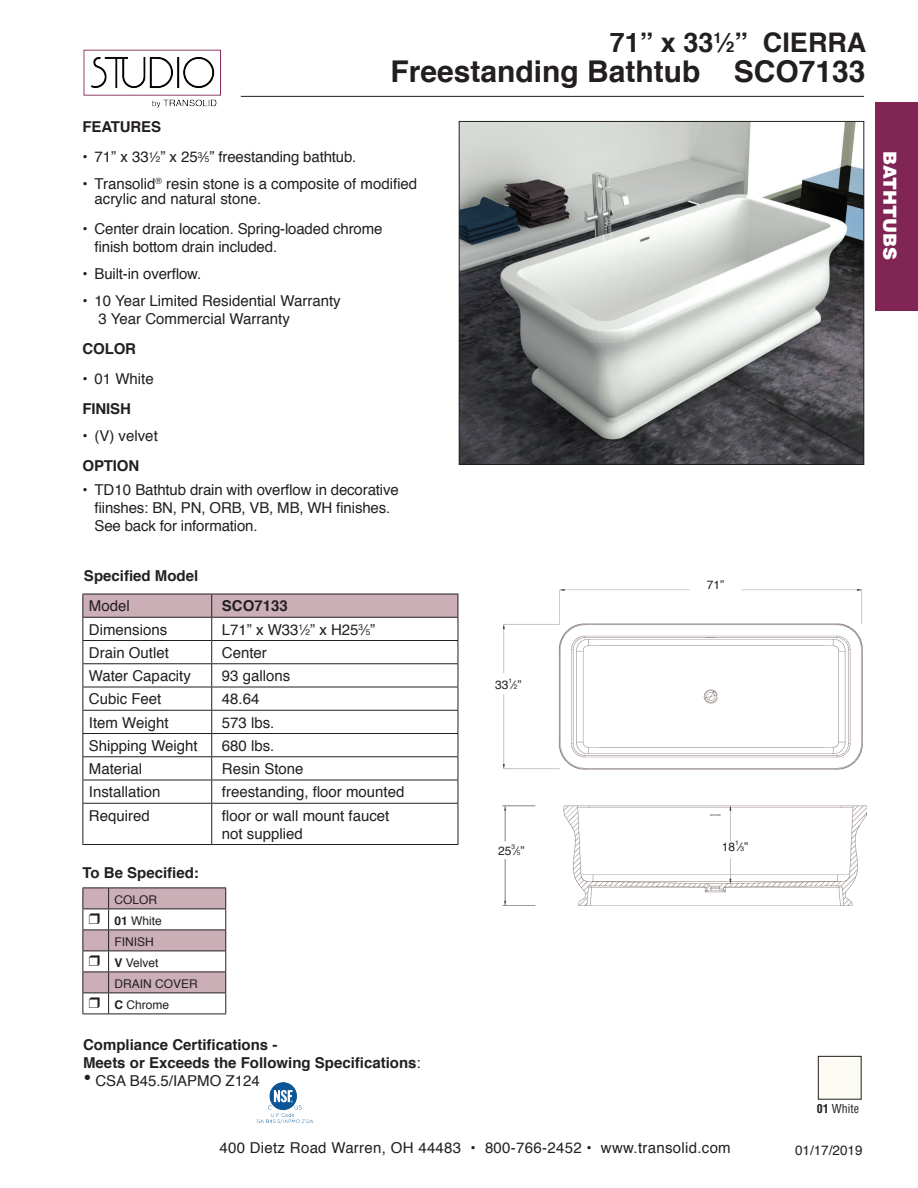
<style>
.page{position:relative;width:918px;height:1188px;background:#fff}
.page>*{position:absolute;margin:0;border:0;box-sizing:border-box;transform-origin:0 0}
.t1{font:700 30px "Helvetica";color:#231f20}
.t2{font:700 27px "Helvetica";color:#231f20}
.t3{font:900 18px "Helvetica";color:#fff}
.t4{font:15px/18px "Helvetica";color:#231f20}
.t5{font:700 15px/18px "Helvetica";color:#231f20}
.t6{font:15px "Helvetica";letter-spacing:.02em;color:#231f20}
.t7{font:13.5px "Helvetica";color:#231f20}
.t8{font:12px/21px "Helvetica";color:#231f20}
.t9{font:condensed 12px "Helvetica";color:#231f20}
.t10{font:6.6px "Helvetica";color:#231f20}
.s1{font-size:14.85px}
.s2{font-size:8.25px}
.s3{font-weight:700}
.s4{font-weight:400}
.s5{font-size:24px}
.s6{font-size:6.6px}
</style>
<div class="page">
<hr style="left:241px;top:96px;width:623px;height:1px;background:#231f20">
<div style="left:875px;top:102px;width:43px;height:208px;background:#812654"></div>
<img style="left:83px;top:49px;width:138px;height:59px">
<hr style="left:82px;top:803px;width:130px;height:1px;background:#231f20">
<hr style="left:82px;top:804px;width:1px;height:40px;background:#231f20">
<hr style="left:82px;top:844px;width:130px;height:1px;background:#231f20">
<hr style="left:212px;top:803px;width:246px;height:1px;background:#231f20">
<hr style="left:211px;top:804px;width:1px;height:40px;background:#231f20">
<hr style="left:458px;top:804px;width:1px;height:40px;background:#231f20">
<hr style="left:212px;top:844px;width:246px;height:1px;background:#231f20">
<svg style="left:82px;top:594px;width:377px;height:209px"></svg>
<hr style="left:82px;top:640px;width:130px;height:1px;background:#231f20">
<hr style="left:212px;top:640px;width:246px;height:1px;background:#231f20">
<img style="left:257px;top:1082px;width:56px;height:41px">
<div style="left:818px;top:1056px;width:43px;height:43px;border:1px solid #231f20"></div>
<img style="left:461px;top:123px;width:401px;height:340px">
<div style="left:459px;top:121px;width:405px;height:344px;border:1px solid #231f20"></div>
<img style="left:502px;top:589px;width:365px;height:317px">
<div style="left:781px;top:857px;width:41px;height:11px;background:#fff"></div>
<div style="left:712px;top:842px;width:46px;height:16px;background:#fff"></div>
<div style="left:486px;top:673px;width:50px;height:15px;background:#fff"></div>
<div style="left:486px;top:680px;width:45px;height:14px;background:#fff"></div>
<div style="left:486px;top:846px;width:51px;height:13px;background:#fff"></div>
<div style="left:690px;top:580px;width:51px;height:13px;background:#fff"></div>
<svg style="left:82px;top:888px;width:144px;height:127px"></svg>
<h2 class="t2" style="left:610px;top:20px;width:258px">71” x 33<sup>1</sup>⁄<span class="s1">2</span>” CIERRA</h2>
<h1 class="t1" style="left:390px;top:47px;width:477px">Freestanding Bathtub SCO7133</h1>
<p class="t5" style="left:82px;top:118px;width:80px">FEATURES</p>
<p class="t4" style="left:82px;top:149px;width:275px">• 71” x 33<sup>1</sup>⁄<span class="s2">2</span>” x 25<sup>3</sup>⁄<span class="s2">5</span>” freestanding bathtub.</p>
<p class="t4" style="left:94px;top:177px;width:324px;line-height:15px;text-indent:-12px">• Transolid<sup>®</sup> resin stone is a composite of modified acrylic and natural stone.</p>
<p class="t4" style="left:94px;top:221px;width:289px;text-indent:-12px">• Center drain location. Spring-loaded chrome finish bottom drain included.</p>
<p class="t4" style="left:82px;top:266px;width:120px">• Built-in overflow.</p>
<p class="t4" style="left:99px;top:293px;width:244px;text-indent:-16px">• 10 Year Limited Residential Warranty<br>3 Year Commercial Warranty</p>
<p class="t5" style="left:82px;top:340px;width:55px">COLOR</p>
<p class="t4" style="left:82px;top:371px;width:73px">• 01 White</p>
<p class="t5" style="left:82px;top:400px;width:50px">FINISH</p>
<p class="t4" style="left:82px;top:428px;width:77px">• (V) velvet</p>
<p class="t5" style="left:82px;top:457px;width:58px">OPTION</p>
<p class="t4" style="left:94px;top:482px;width:306px;text-indent:-12px">• TD10 Bathtub drain with overflow in decorative fiinshes: BN, PN, ORB, VB, MB, WH finishes.<br>See back for information.</p>
<p class="t5" style="left:84px;top:567px;width:116px">Specified Model</p>
<p class="t4" style="left:89px;top:597px;width:42px">Model</p>
<p class="t5" style="left:222px;top:597px;width:67px">SCO7133</p>
<p class="t4" style="left:89px;top:621px;width:80px">Dimensions</p>
<p class="t4" style="left:222px;top:621px;width:155px">L71” x W33<sup>1</sup>⁄<span class="s2">2</span>” x H25<sup>3</sup>⁄<span class="s2">5</span>”</p>
<p class="t4" style="left:89px;top:644px;width:82px">Drain Outlet</p>
<p class="t4" style="left:222px;top:644px;width:47px">Center</p>
<p class="t4" style="left:89px;top:667px;width:103px">Water Capacity</p>
<p class="t4" style="left:222px;top:667px;width:70px">93 gallons</p>
<p class="t4" style="left:89px;top:690px;width:74px">Cubic Feet</p>
<p class="t4" style="left:222px;top:690px;width:39px">48.64</p>
<p class="t4" style="left:89px;top:714px;width:81px">Item Weight</p>
<p class="t4" style="left:222px;top:714px;width:54px">573 lbs.</p>
<p class="t4" style="left:89px;top:737px;width:110px">Shipping Weight</p>
<p class="t4" style="left:222px;top:737px;width:54px">680 lbs.</p>
<p class="t4" style="left:89px;top:760px;width:55px">Material</p>
<p class="t4" style="left:222px;top:760px;width:83px">Resin Stone</p>
<p class="t4" style="left:89px;top:783px;width:73px">Installation</p>
<p class="t4" style="left:222px;top:783px;width:184px">freestanding, floor mounted</p>
<p class="t4" style="left:89px;top:807px;width:62px">Required</p>
<p class="t4" style="left:222px;top:807px;width:169px">floor or wall mount faucet not supplied</p>
<p class="t5" style="left:82px;top:864px;width:118px">To Be Specified:</p>
<p class="t8" style="left:115px;top:890px;width:85px">COLOR<br><span class="s3">01</span> White<br>FINISH<br><span class="s3">V</span> Velvet<br>DRAIN COVER<br><span class="s3">C</span> Chrome</p>
<p class="t5" style="left:83px;top:1036px;width:339px">Compliance Certifications -<br>Meets or Exceeds the Following Specifications<span class="s4">:</span></p>
<p class="t4" style="left:83px;top:1073px;width:178px"><span class="s5">•</span> CSA B45.5/IAPMO Z124</p>
<p class="t10" style="left:509px;top:675px;width:5px">1</p>
<p class="t8" style="left:495px;top:674px;width:28px">33 ⁄<span class="s6">2</span>”</p>
<p class="t10" style="left:512px;top:842px;width:5px">3</p>
<p class="t8" style="left:498px;top:840px;width:28px">25 ⁄<span class="s6">5</span>”</p>
<p class="t8" style="left:707px;top:575px;width:19px">71”</p>
<p class="t10" style="left:735px;top:837px;width:5px">1</p>
<p class="t8" style="left:722px;top:836px;width:28px">18 ⁄<span class="s6">3</span>”</p>
<p class="t6" style="left:219px;top:1136px;width:513px">400 Dietz Road Warren, OH 44483 • 800-766-2452 • www.transolid.com</p>
<p class="t9" style="left:817px;top:1101px;width:44px"><span class="s3">01</span> White</p>
<p class="t7" style="left:795px;top:1140px;width:69px">01/17/2019</p>
<p class="t3" style="left:902px;top:151px;width:111px;rotate:90deg">BATHTUBS</p>
</div>
